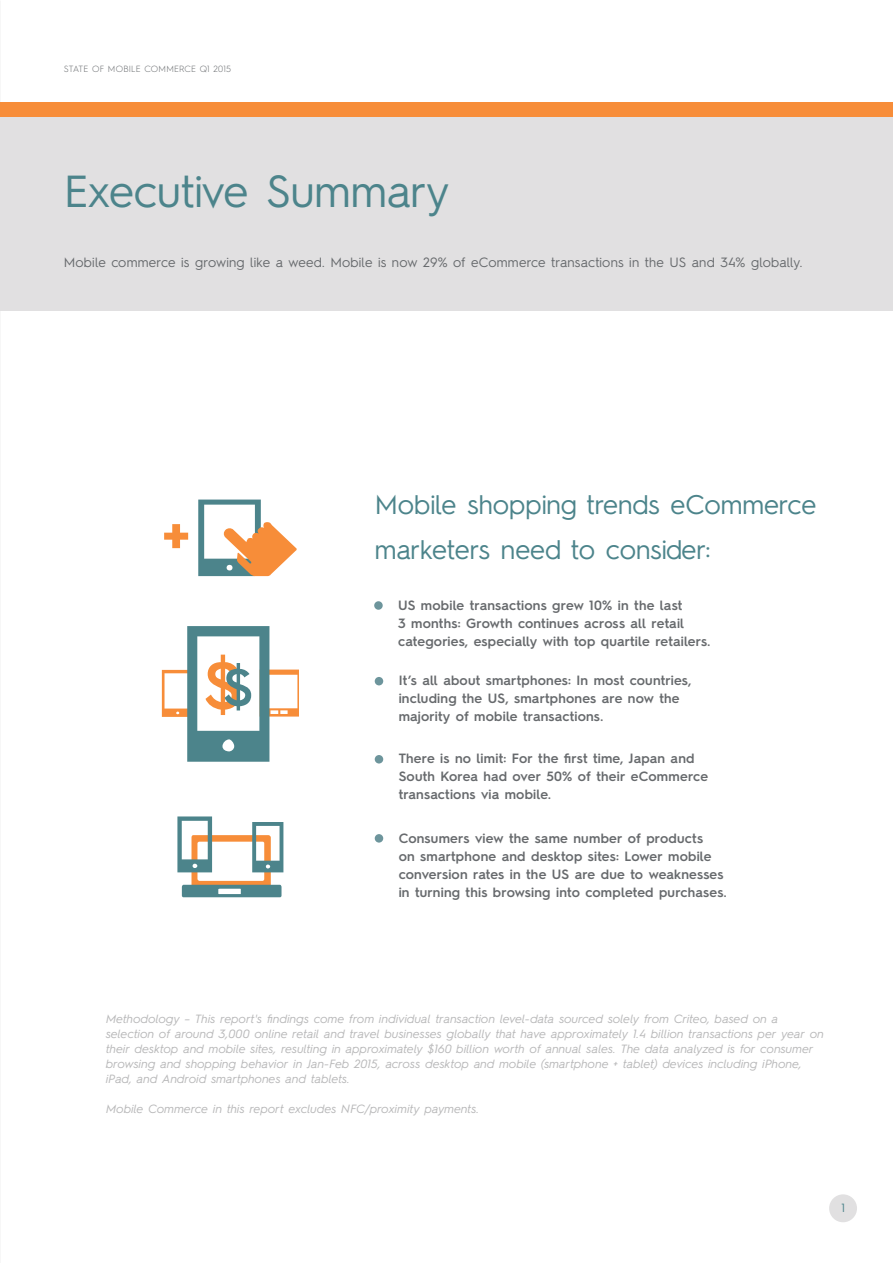
<style>
.page{position:relative;width:893px;height:1263px;background:#fff}
.page>*{position:absolute;margin:0;border:0;box-sizing:border-box;transform-origin:0 0}
.t1{font:45px "Hurme Geometric Sans 2";color:#4c848b}
.t2{font:27px/45px "Hurme Geometric Sans 2";color:#4c848b}
.t3{font:600 13.5px/18px "Hurme Geometric Sans 2";letter-spacing:.015em;color:#676a6d}
.t4{font:13.5px "Hurme Geometric Sans 2";letter-spacing:.015em;color:#676a6d}
.t5{font:italic 12px/15px "Hurme Geometric Sans 2";letter-spacing:.01em;color:#b8b8b9}
.t6{font:12px "Hurme Geometric Sans 2";color:#4c848b}
.t7{font:300 9px "Hurme Geometric Sans 2";letter-spacing:.02em;color:#676a6d}
</style>
<div class="page">
<div style="left:0;top:103px;width:893px;height:207px;background:#e1e0e1"></div>
<div style="left:0;top:103px;width:893px;height:14px;background:#f78d39"></div>
<div style="left:374px;top:601px;width:9px;height:9px;background:#6d959c;border-radius:50%"></div>
<div style="left:375px;top:677px;width:8px;height:8px;background:#6d959c;border-radius:50%"></div>
<svg style="left:162px;top:626px;width:137px;height:136px"></svg>
<svg style="left:177px;top:816px;width:106px;height:81px"></svg>
<svg style="left:198px;top:500px;width:99px;height:76px"></svg>
<svg style="left:164px;top:524px;width:24px;height:24px"></svg>
<div style="left:829px;top:1194px;width:28px;height:28px;background:#e1e0e1;border-radius:50%"></div>
<div style="left:375px;top:755px;width:8px;height:8px;background:#6d959c;border-radius:50%"></div>
<div style="left:375px;top:834px;width:8px;height:9px;background:#6d959c;border-radius:50%"></div>
<p class="t7" style="left:64px;top:63px;width:169px">STATE OF MOBILE COMMERCE Q1 2015</p>
<h1 class="t1" style="left:64px;top:160px;width:387px">Executive Summary</h1>
<p class="t4" style="left:64px;top:253px;width:740px">Mobile commerce is growing like a weed. Mobile is now 29% of eCommerce transactions in the US and 34% globally.</p>
<h2 class="t2" style="left:375px;top:480px;width:443px">Mobile shopping trends eCommerce marketers need to consider:</h2>
<p class="t3" style="left:398px;top:595px;width:314px">US mobile transactions grew 10% in the last<br>3 months: Growth continues across all retail categories, especially with top quartile retailers.</p>
<p class="t3" style="left:399px;top:671px;width:294px">It’s all about smartphones: In most countries, including the US, smartphones are now the majority of mobile transactions.</p>
<p class="t3" style="left:399px;top:749px;width:311px">There is no limit: For the first time, Japan and<br>South Korea had over 50% of their eCommerce transactions via mobile.</p>
<p class="t3" style="left:399px;top:828px;width:329px">Consumers view the same number of products<br>on smartphone and desktop sites: Lower mobile conversion rates in the US are due to weaknesses in turning this browsing into completed purchases.</p>
<p class="t5" style="left:106px;top:1010px;width:719px">Methodology – This report's findings come from individual transaction level-data sourced solely from Criteo, based on a selection of around 3,000 online retail and travel businesses globally that have approximately 1.4 billion transactions per year on their desktop and mobile sites, resulting in approximately $160 billion worth of annual sales. The data analyzed is for consumer browsing and shopping behavior in Jan-Feb 2015, across desktop and mobile (smartphone + tablet) devices including iPhone, iPad, and Android smartphones and tablets.</p>
<p class="t5" style="left:106px;top:1100px;width:374px">Mobile Commerce in this report excludes NFC/proximity payments.</p>
<p class="t6" style="left:841px;top:1200px;width:5px">1</p>
</div>
